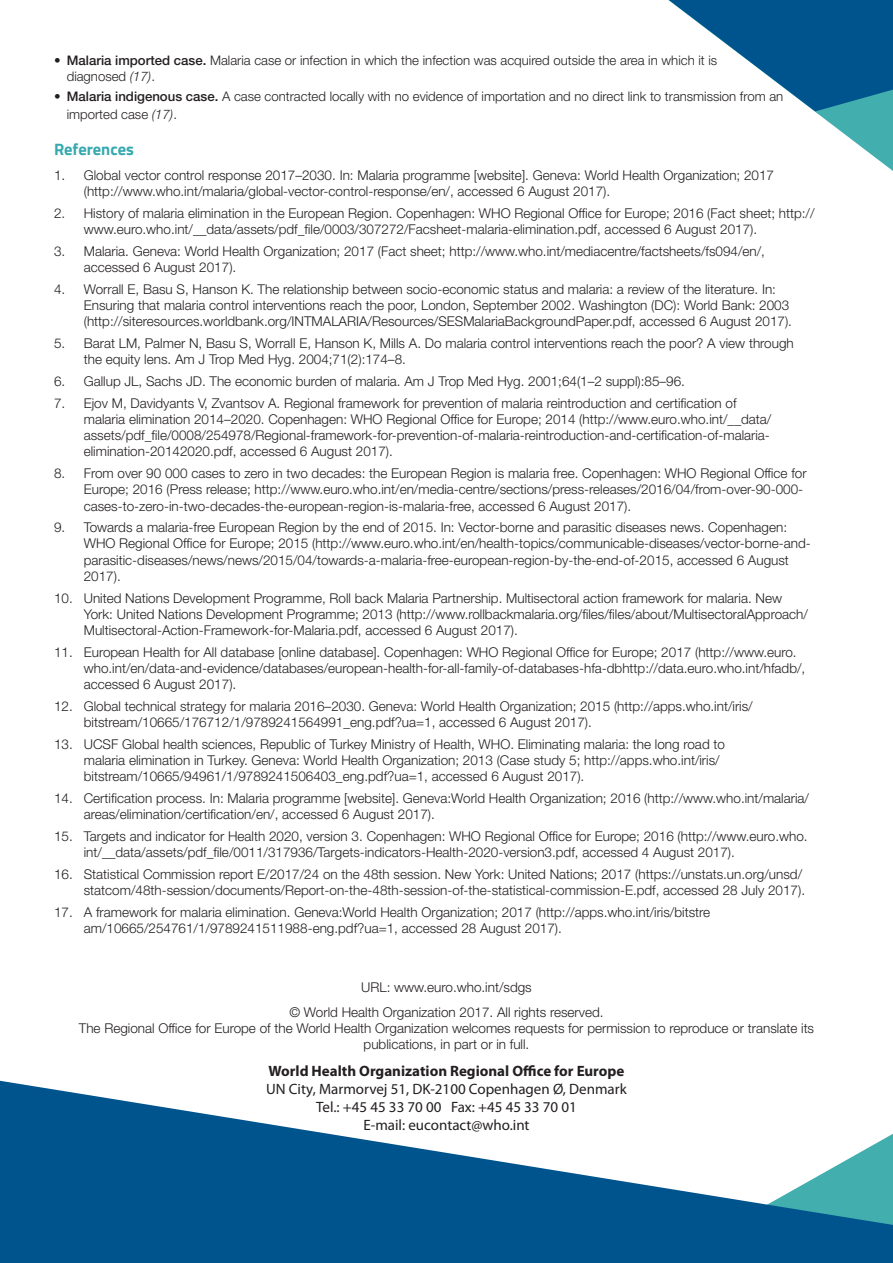
<style>
.page{position:relative;width:893px;height:1263px;background:#fff}
.page>*{position:absolute;margin:0;border:0;box-sizing:border-box;transform-origin:0 0}
.sottotitoli_2{font:700 16.5px "Titillium Web";color:#36a9af}
.t1{font:15px "Myriad Pro";color:#231f20}
.t2{font:700 15px "Myriad Pro";color:#231f20}
.TESTO_NORMALE{font:300 13.5px/16.2px "Helvetica Neue LT Std";color:#231f20}
.TESTO_NORMALE-2{font:300 13.2px/18px "Helvetica Neue LT Std";color:#231f20}
.s1{font-weight:500}
.s2{font-style:italic}
</style>
<div class="page">
<svg style="left:668px;top:0;width:225px;height:171px"></svg>
<svg style="left:0;top:1081px;width:893px;height:182px;fill:#00548e"></svg>
<p class="TESTO_NORMALE-2" style="left:54px;top:51px;width:665px">• <span class="s1">Malaria imported case.</span> Malaria case or infection in which the infection was acquired outside the area in which it is</p>
<p class="TESTO_NORMALE-2" style="left:67px;top:67px;width:90px">diagnosed <span class="s2">(17)</span>.</p>
<p class="TESTO_NORMALE-2" style="left:67px;top:87px;width:718px;text-indent:-13px">• <span class="s1">Malaria indigenous case.</span> A case contracted locally with no evidence of importation and no direct link to transmission from an imported case <span class="s2">(17)</span>.</p>
<p class="sottotitoli_2" style="left:54px;top:137px;width:81px">References</p>
<p class="TESTO_NORMALE" style="left:84px;top:167px;width:692px;text-indent:-30px">1. Global vector control response 2017–2030. In: Malaria programme [website]. Geneva: World Health Organization; 2017 (http://www.who.int/malaria/global-vector-control-response/en/, accessed 6 August 2017).</p>
<p class="TESTO_NORMALE" style="left:84px;top:205px;width:732px;text-indent:-30px">2. History of malaria elimination in the European Region. Copenhagen: WHO Regional Office for Europe; 2016 (Fact sheet; http:// www.euro.who.int/__data/assets/pdf_file/0003/307272/Facsheet-malaria-elimination.pdf, accessed 6 August 2017).</p>
<p class="TESTO_NORMALE" style="left:84px;top:243px;width:683px;text-indent:-30px">3. Malaria. Geneva: World Health Organization; 2017 (Fact sheet; http://www.who.int/mediacentre/factsheets/fs094/en/, accessed 6 August 2017).</p>
<p class="TESTO_NORMALE" style="left:84px;top:281px;width:710px;text-indent:-30px">4. Worrall E, Basu S, Hanson K. The relationship between socio-economic status and malaria: a review of the literature. In:<br>Ensuring that malaria control interventions reach the poor, London, September 2002. Washington (DC): World Bank: 2003 (http://siteresources.worldbank.org/INTMALARIA/Resources/SESMalariaBackgroundPaper.pdf, accessed 6 August 2017).</p>
<p class="TESTO_NORMALE" style="left:84px;top:335px;width:711px;text-indent:-30px">5. Barat LM, Palmer N, Basu S, Worrall E, Hanson K, Mills A. Do malaria control interventions reach the poor? A view through the equity lens. Am J Trop Med Hyg. 2004;71(2):174–8.</p>
<p class="TESTO_NORMALE" style="left:54px;top:373px;width:633px">6. Gallup JL, Sachs JD. The economic burden of malaria. Am J Trop Med Hyg. 2001;64(1–2 suppl):85–96.</p>
<p class="TESTO_NORMALE" style="left:84px;top:395px;width:689px;text-indent:-30px">7. Ejov M, Davidyants V, Zvantsov A. Regional framework for prevention of malaria reintroduction and certification of malaria elimination 2014–2020. Copenhagen: WHO Regional Office for Europe; 2014 (http://www.euro.who.int/__data/ assets/pdf_file/0008/254978/Regional-framework-for-prevention-of-malaria-reintroduction-and-certification-of-malaria&shy;elimination-20142020.pdf, accessed 6 August 2017).</p>
<p class="TESTO_NORMALE" style="left:84px;top:465px;width:724px;text-indent:-30px">8. From over 90 000 cases to zero in two decades: the European Region is malaria free. Copenhagen: WHO Regional Office for<br>Europe; 2016 (Press release; http://www.euro.who.int/en/media-centre/sections/press-releases/2016/04/from-over-90-000- cases-to-zero-in-two-decades-the-european-region-is-malaria-free, accessed 6 August 2017).</p>
<p class="TESTO_NORMALE" style="left:84px;top:519px;width:728px;text-indent:-30px">9. Towards a malaria-free European Region by the end of 2015. In: Vector-borne and parasitic diseases news. Copenhagen:<br>WHO Regional Office for Europe; 2015 (http://www.euro.who.int/en/health-topics/communicable-diseases/vector-borne-and&shy;parasitic-diseases/news/news/2015/04/towards-a-malaria-free-european-region-by-the-end-of-2015, accessed 6 August 2017).</p>
<p class="TESTO_NORMALE" style="left:84px;top:589px;width:726px;text-indent:-30px">10. United Nations Development Programme, Roll back Malaria Partnership. Multisectoral action framework for malaria. New<br>York: United Nations Development Programme; 2013 (http://www.rollbackmalaria.org/files/files/about/MultisectoralApproach/<br>Multisectoral-Action-Framework-for-Malaria.pdf, accessed 6 August 2017).</p>
<p class="TESTO_NORMALE" style="left:84px;top:643px;width:723px;text-indent:-30px">11. European Health for All database [online database]. Copenhagen: WHO Regional Office for Europe; 2017 (http://www.euro. who.int/en/data-and-evidence/databases/european-health-for-all-family-of-databases-hfa-dbhttp://data.euro.who.int/hfadb/, accessed 6 August 2017).</p>
<p class="TESTO_NORMALE" style="left:84px;top:698px;width:670px;text-indent:-30px">12. Global technical strategy for malaria 2016–2030. Geneva: World Health Organization; 2015 (http://apps.who.int/iris/ bitstream/10665/176712/1/9789241564991_eng.pdf?ua=1, accessed 6 August 2017).</p>
<p class="TESTO_NORMALE" style="left:84px;top:735px;width:643px;text-indent:-30px">13. UCSF Global health sciences, Republic of Turkey Ministry of Health, WHO. Eliminating malaria: the long road to malaria elimination in Turkey. Geneva: World Health Organization; 2013 (Case study 5; http://apps.who.int/iris/ bitstream/10665/94961/1/9789241506403_eng.pdf?ua=1, accessed 6 August 2017).</p>
<p class="TESTO_NORMALE" style="left:84px;top:790px;width:727px;text-indent:-30px">14. Certification process. In: Malaria programme [website]. Geneva:World Health Organization; 2016 (http://www.who.int/malaria/ areas/elimination/certification/en/, accessed 6 August 2017).</p>
<p class="TESTO_NORMALE" style="left:84px;top:828px;width:725px;text-indent:-30px">15. Targets and indicator for Health 2020, version 3. Copenhagen: WHO Regional Office for Europe; 2016 (http://www.euro.who. int/__data/assets/pdf_file/0011/317936/Targets-indicators-Health-2020-version3.pdf, accessed 4 August 2017).</p>
<p class="TESTO_NORMALE" style="left:54px;top:865px;width:753px;text-align:right">16. Statistical Commission report E/2017/24 on the 48th session. New York: United Nations; 2017 (https://unstats.un.org/unsd/ statcom/48th-session/documents/Report-on-the-48th-session-of-the-statistical-commission-E.pdf, accessed 28 July 2017).</p>
<p class="TESTO_NORMALE" style="left:84px;top:903px;width:628px;text-indent:-30px">17. A framework for malaria elimination. Geneva:World Health Organization; 2017 (http://apps.who.int/iris/bitstre am/10665/254761/1/9789241511988-eng.pdf?ua=1, accessed 28 August 2017).</p>
<p class="TESTO_NORMALE" style="left:361px;top:979px;width:172px">URL: www.euro.who.int/sdgs</p>
<p class="TESTO_NORMALE" style="left:289px;top:1003px;width:316px">© World Health Organization 2017. All rights reserved.</p>
<p class="TESTO_NORMALE" style="left:79px;top:1020px;width:737px;text-align:center">The Regional Office for Europe of the World Health Organization welcomes requests for permission to reproduce or translate its publications, in part or in full.</p>
<p class="t2" style="left:269px;top:1061px;width:357px">World Health Organization Regional Office for Europe</p>
<p class="t1" style="left:266px;top:1079px;width:362px">UN City, Marmorvej 51, DK-2100 Copenhagen Ø, Denmark</p>
<p class="t1" style="left:316px;top:1097px;width:262px">Tel.: +45 45 33 70 00 Fax: +45 45 33 70 01</p>
<p class="t1" style="left:363px;top:1115px;width:168px">E-mail: eucontact@who.int</p>
</div>
